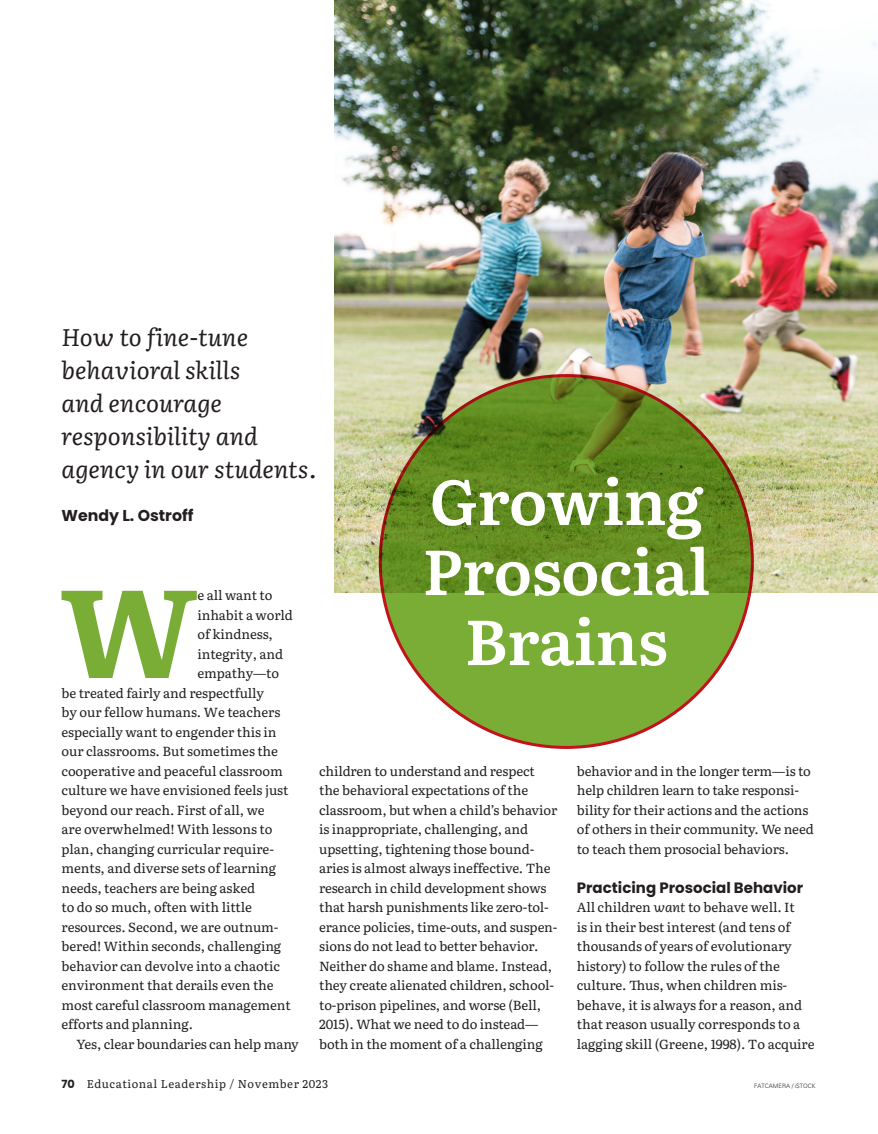
<style>
.page{position:relative;width:878px;height:1134px;background:#fff}
.page>*{position:absolute;margin:0;border:0;box-sizing:border-box;transform-origin:0 0}
.First_paragraph{font:700 124.35px "Literata";color:#79ad36}
.Title_A{font:600 63.15px/70.1px "Literata";letter-spacing:-.01em;color:#fff;text-align:center}
.Title_B{font:italic 24px/33px "Literata";letter-spacing:.01em;color:#231f20}
.Author_byline{font:700 15.75px "Poppins";color:#231f20}
.Subhead_A{font:700 15px "Poppins";color:#231f20}
.Text_Indent{font:13.2px/19.5px "Literata";letter-spacing:-.01em;color:#231f20}
.First_paragraph-2{font:13.2px "Literata";letter-spacing:-.005em;color:#231f20}
.Text_No_Indent{font:13.2px/19.5px "Literata";letter-spacing:-.005em;color:#231f20}
.t1{font:11.25px "Literata";letter-spacing:.05em;color:#231f20}
.Blockquote-extract{font:300 6px "Univers LT Std";letter-spacing:-.005em;color:#231f20}
.s1{font-style:italic}
.s2{font-family:"Poppins";font-weight:700}
</style>
<div class="page">
<img style="left:334px;top:0;width:544px;height:592px">
<svg style="left:380px;top:376px;width:372px;height:371px;background:#6a9527"></svg>
<p class="Title_B" style="left:62px;top:320px;width:256px">How to fine-tune behavioral skills<br>and encourage responsibility and agency in our students.</p>
<p class="Author_byline" style="left:62px;top:507px;width:133px">Wendy L. Ostroff</p>
<p class="Title_A" style="left:422px;top:463px;width:289px">Growing<br>Prosocial<br>Brains</p>
<p class="First_paragraph" style="left:60px;top:537px;width:139px">W</p>
<p class="First_paragraph-2" style="left:197px;top:585px;width:77px">e all want to</p>
<p class="First_paragraph-2" style="left:197px;top:605px;width:97px">inhabit a world</p>
<p class="First_paragraph-2" style="left:197px;top:624px;width:77px">of kindness,</p>
<p class="First_paragraph-2" style="left:197px;top:644px;width:87px">integrity, and</p>
<p class="First_paragraph-2" style="left:197px;top:663px;width:83px">empathy—to</p>
<p class="First_paragraph-2" style="left:62px;top:683px;width:204px">be treated fairly and respectfully</p>
<p class="First_paragraph-2" style="left:62px;top:702px;width:220px">by our fellow humans. We teachers</p>
<p class="First_paragraph-2" style="left:62px;top:722px;width:216px">especially want to engender this in</p>
<p class="First_paragraph-2" style="left:62px;top:741px;width:218px">our classrooms. But sometimes the</p>
<p class="First_paragraph-2" style="left:62px;top:761px;width:223px">cooperative and peaceful classroom</p>
<p class="First_paragraph-2" style="left:62px;top:780px;width:228px">culture we have envisioned feels just</p>
<p class="First_paragraph-2" style="left:62px;top:800px;width:205px">beyond our reach. First of all, we</p>
<p class="First_paragraph-2" style="left:62px;top:819px;width:212px">are overwhelmed! With lessons to</p>
<p class="First_paragraph-2" style="left:62px;top:839px;width:214px">plan, changing curricular require-</p>
<p class="First_paragraph-2" style="left:62px;top:858px;width:216px">ments, and diverse sets of learning</p>
<p class="First_paragraph-2" style="left:62px;top:878px;width:195px">needs, teachers are being asked</p>
<p class="First_paragraph-2" style="left:62px;top:897px;width:192px">to do so much, often with little</p>
<p class="First_paragraph-2" style="left:62px;top:917px;width:218px">resources. Second, we are outnum-</p>
<p class="First_paragraph-2" style="left:62px;top:936px;width:221px">bered! Within seconds, challenging</p>
<p class="First_paragraph-2" style="left:62px;top:956px;width:220px">behavior can devolve into a chaotic</p>
<p class="First_paragraph-2" style="left:62px;top:975px;width:214px">environment that derails even the</p>
<p class="First_paragraph-2" style="left:62px;top:995px;width:231px">most careful classroom management</p>
<p class="First_paragraph-2" style="left:62px;top:1014px;width:133px">efforts and planning.</p>
<p class="Text_Indent" style="left:76px;top:1033px;width:224px">Yes, clear boundaries can help many</p>
<p class="Text_Indent" style="left:319px;top:760px;width:240px">children to understand and respect the behavioral expectations of the classroom, but when a child’s behavior is inappropriate, challenging, and upsetting, tightening those bound&shy;aries is almost always ineffective. The research in child development shows that harsh punishments like zero-tol&shy;erance policies, time-outs, and suspen&shy;sions do not lead to better behavior.<br>Neither do shame and blame. Instead, they create alienated children, school&shy;to-prison pipelines, and worse (Bell, 2015). What we need to do instead— both in the moment of a challenging</p>
<p class="Text_Indent" style="left:576px;top:760px;width:238px">behavior and in the longer term—is to help children learn to take responsi&shy;bility for their actions and the actions of others in their community. We need to teach them prosocial behaviors.</p>
<p class="Subhead_A" style="left:576px;top:879px;width:228px">Practicing Prosocial Behavior</p>
<p class="Text_No_Indent" style="left:576px;top:897px;width:239px">All children <span class="s1">want</span> to behave well. It<br>is in their best interest (and tens of thousands of years of evolutionary history) to follow the rules of the culture. Thus, when children mis&shy;behave, it is always for a reason, and that reason usually corresponds to a lagging skill (Greene, 1998). To acquire</p>
<p class="t1" style="left:62px;top:1076px;width:268px"><span class="s2">70</span> Educational Leadership / November 2023</p>
<p class="Blockquote-extract" style="left:754px;top:1083px;width:63px">FATCAMERA / iSTOCK</p>
</div>
